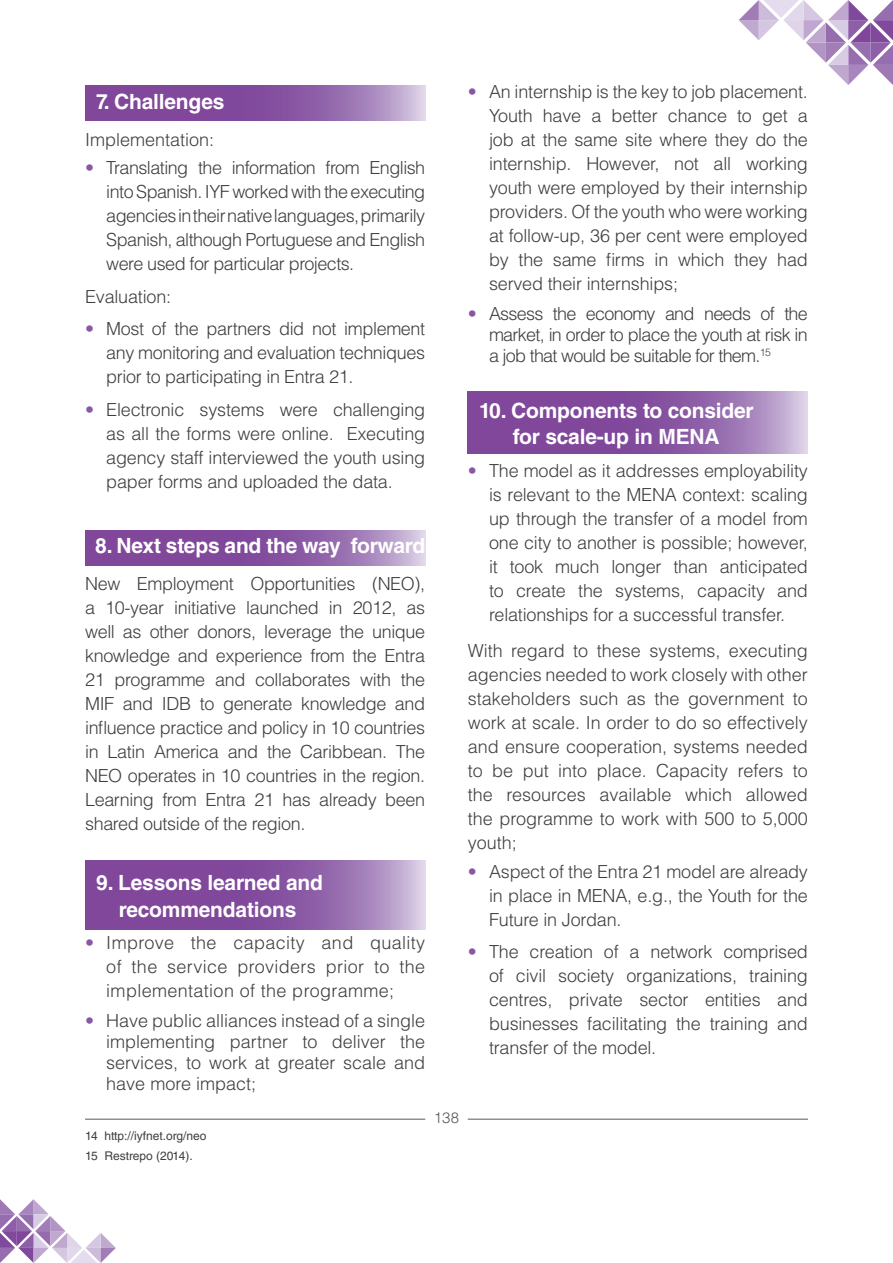
<style>
.page{position:relative;width:893px;height:1263px;background:#fff}
.page>*{position:absolute;margin:0;border:0;box-sizing:border-box;transform-origin:0 0}
.t1{font:700 21px/26.5px "Helvetica LT Std";letter-spacing:-.01em;color:#fff;text-align:center}
.t2{font:300 18px/24px "Helvetica LT Std";letter-spacing:-.01em;color:#3e3e3f;text-align:justify}
.t3{font:300 15px "Helvetica LT Std";color:#57585a}
.t4{font:12px/20.4px "Helvetica LT Std";color:#3e3e3f}
.s1{color:#8957a4}
</style>
<div class="page">
<svg style="left:0;top:1199px;width:116px;height:64px"></svg>
<svg style="left:739px;top:0;width:154px;height:85px"></svg>
<hr style="left:85px;top:1119px;width:340px;height:1px;background:#57585a">
<hr style="left:468px;top:1119px;width:340px;height:1px;background:#57585a">
<svg style="left:468px;top:391px;width:340px;height:62px;background:#8f5fa8"></svg>
<svg style="left:85px;top:85px;width:340px;height:35px;background:#8f60a8"></svg>
<svg style="left:85px;top:530px;width:340px;height:36px;background:#8f60a8"></svg>
<svg style="left:85px;top:860px;width:340px;height:69px;background:#8f5fa8"></svg>
<p class="t1" style="left:96px;top:88px;width:130px">7. Challenges</p>
<p class="t2" style="left:85px;top:127px;width:131px">Implementation:</p>
<p class="t2" style="left:106px;top:156px;width:320px;text-indent:-21px"><span class="s1">•</span> Translating the information from English into Spanish. IYF worked with the executing agencies in their native languages, primarily Spanish, although Portuguese and English were used for particular projects.</p>
<p class="t2" style="left:85px;top:284px;width:88px">Evaluation:</p>
<p class="t2" style="left:106px;top:317px;width:320px;text-indent:-21px"><span class="s1">•</span> Most of the partners did not implement any monitoring and evaluation techniques prior to participating in Entra 21.</p>
<p class="t2" style="left:106px;top:397px;width:320px;text-indent:-21px"><span class="s1">•</span> Electronic systems were challenging as all the forms were online. Executing agency staff interviewed the youth using paper forms and uploaded the data.</p>
<p class="t1" style="left:95px;top:532px;width:331px">8. Next steps and the way forward</p>
<p class="t2" style="left:85px;top:571px;width:342px">New Employment Opportunities (NEO), a 10-year initiative launched in 2012, as well as other donors, leverage the unique knowledge and experience from the Entra 21 programme and collaborates with the MIF and IDB to generate knowledge and influence practice and policy in 10 countries in Latin America and the Caribbean. The NEO operates in 10 countries in the region.<br>Learning from Entra 21 has already been shared outside of the region.</p>
<p class="t1" style="left:96px;top:869px;width:228px">9. Lessons learned and recommendations</p>
<p class="t2" style="left:106px;top:931px;width:320px;text-indent:-21px"><span class="s1">•</span> Improve the capacity and quality of the service providers prior to the implementation of the programme;</p>
<p class="t2" style="left:106px;top:1010px;width:320px;line-height:21px;text-indent:-21px"><span class="s1">•</span> Have public alliances instead of a single implementing partner to deliver the services, to work at greater scale and have more impact;</p>
<p class="t4" style="left:85px;top:1125px;width:123px">14 http://iyfnet.org/neo<br>15 Restrepo (2014).</p>
<p class="t2" style="left:489px;top:79px;width:320px;text-indent:-21px"><span class="s1">•</span> An internship is the key to job placement.<br>Youth have a better chance to get a job at the same site where they do the internship. However, not all working youth were employed by their internship providers. Of the youth who were working at follow-up, 36 per cent were employed by the same firms in which they had served their internships;</p>
<p class="t2" style="left:489px;top:302px;width:320px;line-height:21px;text-indent:-21px"><span class="s1">•</span> Assess the economy and needs of the market, in order to place the youth at risk in a job that would be suitable for them.<sup>15</sup></p>
<p class="t1" style="left:479px;top:396px;width:276px">10. Components to consider for scale-up in MENA</p>
<p class="t2" style="left:489px;top:458px;width:320px;text-indent:-21px"><span class="s1">•</span> The model as it addresses employability is relevant to the MENA context: scaling up through the transfer of a model from one city to another is possible; however, it took much longer than anticipated to create the systems, capacity and relationships for a successful transfer.</p>
<p class="t2" style="left:468px;top:639px;width:342px">With regard to these systems, executing agencies needed to work closely with other stakeholders such as the government to work at scale. In order to do so effectively and ensure cooperation, systems needed to be put into place. Capacity refers to the resources available which allowed the programme to work with 500 to 5,000 youth;</p>
<p class="t2" style="left:489px;top:859px;width:320px;text-indent:-21px"><span class="s1">•</span> Aspect of the Entra 21 model are already in place in MENA, e.g., the Youth for the Future in Jordan.</p>
<p class="t2" style="left:489px;top:939px;width:320px;text-indent:-21px"><span class="s1">•</span> The creation of a network comprised of civil society organizations, training centres, private sector entities and businesses facilitating the training and transfer of the model.</p>
<p class="t3" style="left:434px;top:1109px;width:27px">138</p>
</div>
